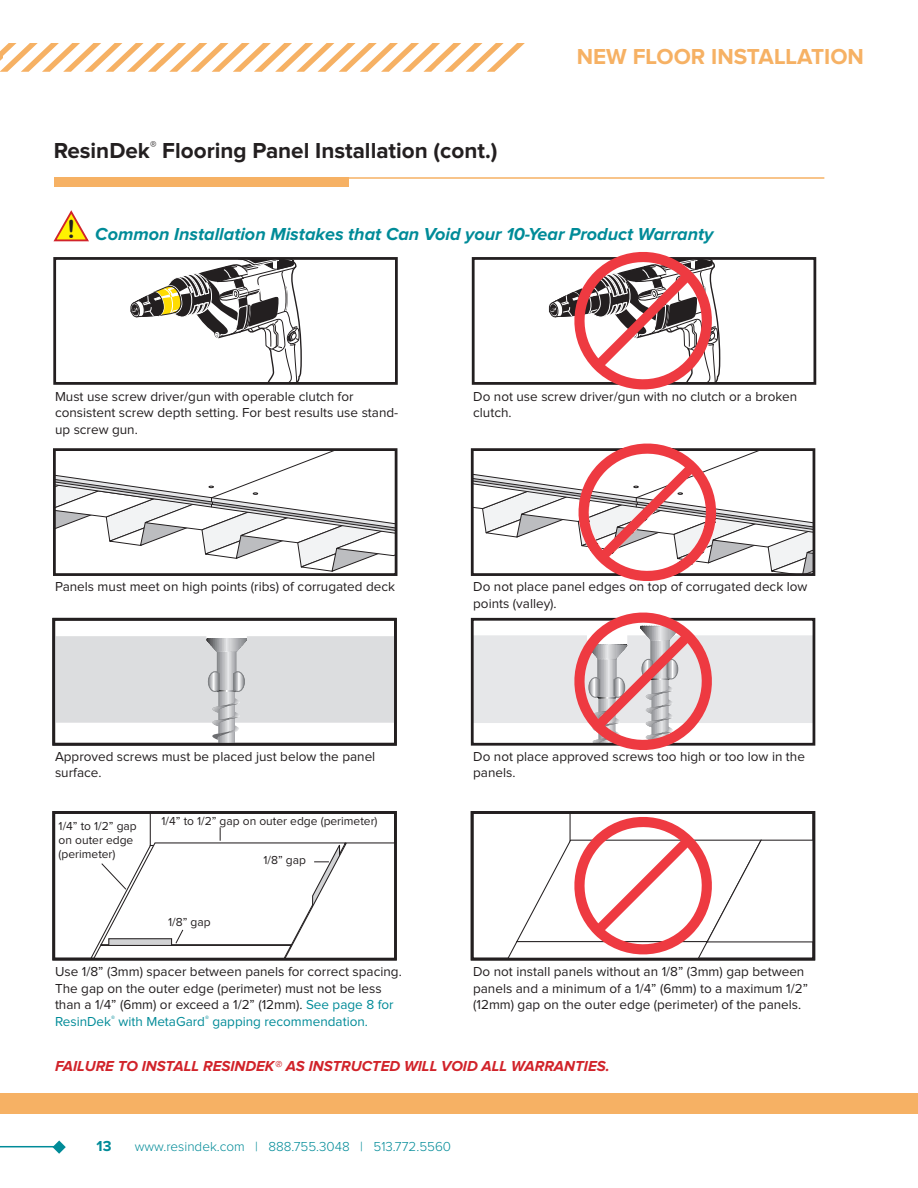
<style>
.page{position:relative;width:918px;height:1188px;background:#fff}
.page>*{position:absolute;margin:0;border:0;box-sizing:border-box;transform-origin:0 0}
.t1{font:24.9px "Arial Rounded MT Bold";color:#231f20}
.t2{font:700 22.5px "Proxima Nova";color:#231f20}
.t3{font:700 22.5px "Proxima Nova";color:#f6b164}
.t4{font:italic 700 18px "Proxima Nova";color:#008b98}
.t5{font:italic 700 15px "Proxima Nova";color:#d1232a}
.t6{font:700 15px "Proxima Nova";color:#008b98}
.t7{font:13.5px/16.5px "Proxima Nova";color:#231f20}
.t8{font:300 13.5px "Proxima Nova";color:#008b98}
.t9{font:12px/14.4px "Proxima Nova";color:#231f20}
.s1{color:#008b98}
</style>
<div class="page">
<hr style="left:0;top:1146px;width:56px;height:1px;background:#008b99">
<svg style="left:53px;top:1141px;width:13px;height:13px"></svg>
<div style="left:0;top:1093px;width:918px;height:20px;background:#f6b164"></div>
<svg style="left:0;top:43px;width:525px;height:29px"></svg>
<svg style="left:52px;top:617px;width:345px;height:344px"></svg>
<svg style="left:56px;top:636px;width:337px;height:106px"></svg>
<div style="left:52px;top:618px;width:345px;height:128px;border:3px solid #231f20"></div>
<svg style="left:54px;top:827px;width:341px;height:132px"></svg>
<svg style="left:470px;top:617px;width:346px;height:344px"></svg>
<svg style="left:472px;top:810px;width:342px;height:151px"></svg>
<svg style="left:472px;top:615px;width:342px;height:142px"></svg>
<div style="left:54px;top:177px;width:294px;height:10px;background:#f6b164"></div>
<hr style="left:339px;top:177px;width:485px;height:2px;background:#f6b164">
<svg style="left:53px;top:210px;width:36px;height:32px"></svg>
<svg style="left:130px;top:261px;width:172px;height:120px"></svg>
<hr style="left:261px;top:349px;width:1px;height:30px;background:#fff">
<div style="left:53px;top:257px;width:345px;height:128px;border:3px solid #231f20"></div>
<svg style="left:57px;top:452px;width:336px;height:120px"></svg>
<div style="left:53px;top:448px;width:344px;height:128px;border:3px solid #231f20"></div>
<svg style="left:470px;top:448px;width:346px;height:167px"></svg>
<div style="left:472px;top:257px;width:344px;height:128px;border:3px solid #231f20"></div>
<svg style="left:549px;top:252px;width:172px;height:138px"></svg>
<svg style="left:472px;top:443px;width:342px;height:145px"></svg>
<p class="t2" style="left:54px;top:140px;width:445px">ResinDek<sup>®</sup> Flooring Panel Installation (cont.)</p>
<p class="t3" style="left:577px;top:46px;width:289px">NEW FLOOR INSTALLATION</p>
<p class="t1" style="left:67px;top:214px;width:10px">!</p>
<p class="t4" style="left:95px;top:226px;width:620px">Common Installation Mistakes that Can Void your 10-Year Product Warranty</p>
<p class="t7" style="left:55px;top:389px;width:345px">Must use screw driver/gun with operable clutch for consistent screw depth setting. For best results use stand&shy;up screw gun.</p>
<p class="t7" style="left:473px;top:389px;width:326px">Do not use screw driver/gun with no clutch or a broken clutch.</p>
<p class="t7" style="left:55px;top:579px;width:342px">Panels must meet on high points (ribs) of corrugated deck</p>
<p class="t7" style="left:55px;top:748px;width:322px">Approved screws must be placed just below the panel surface.</p>
<p class="t9" style="left:59px;top:819px;width:80px">1/4” to 1/2” gap</p>
<p class="t9" style="left:59px;top:833px;width:76px">on outer edge (perimeter)</p>
<p class="t9" style="left:162px;top:814px;width:218px">1/4” to 1/2” gap on outer edge (perimeter)</p>
<p class="t9" style="left:168px;top:916px;width:44px">1/8” gap</p>
<p class="t9" style="left:264px;top:854px;width:44px">1/8” gap</p>
<p class="t7" style="left:55px;top:964px;width:348px">Use 1/8” (3mm) spacer between panels for correct spacing.<br>The gap on the outer edge (perimeter) must not be less than a 1/4” (6mm) or exceed a 1/2” (12mm). <span class="s1">See page 8 for ResinDek</span><sup>®</sup> <span class="s1">with MetaGard</span><sup>®</sup> <span class="s1">gapping recommendation.</span></p>
<p class="t7" style="left:473px;top:579px;width:336px">Do not place panel edges on top of corrugated deck low points (valley).</p>
<p class="t7" style="left:473px;top:748px;width:333px">Do not place approved screws too high or too low in the panels.</p>
<p class="t7" style="left:473px;top:964px;width:333px">Do not install panels without an 1/8” (3mm) gap between</p>
<p class="t7" style="left:473px;top:981px;width:336px">panels and a minimum of a 1/4” (6mm) to a maximum 1/2” (12mm) gap on the outer edge (perimeter) of the panels.</p>
<p class="t5" style="left:55px;top:1059px;width:556px">FAILURE TO INSTALL RESINDEK® AS INSTRUCTED WILL VOID ALL WARRANTIES.</p>
<p class="t6" style="left:97px;top:1139px;width:16px">13</p>
<p class="t8" style="left:135px;top:1136px;width:318px">www.resindek.com | 888.755.3048 | 513.772.5560</p>
</div>
